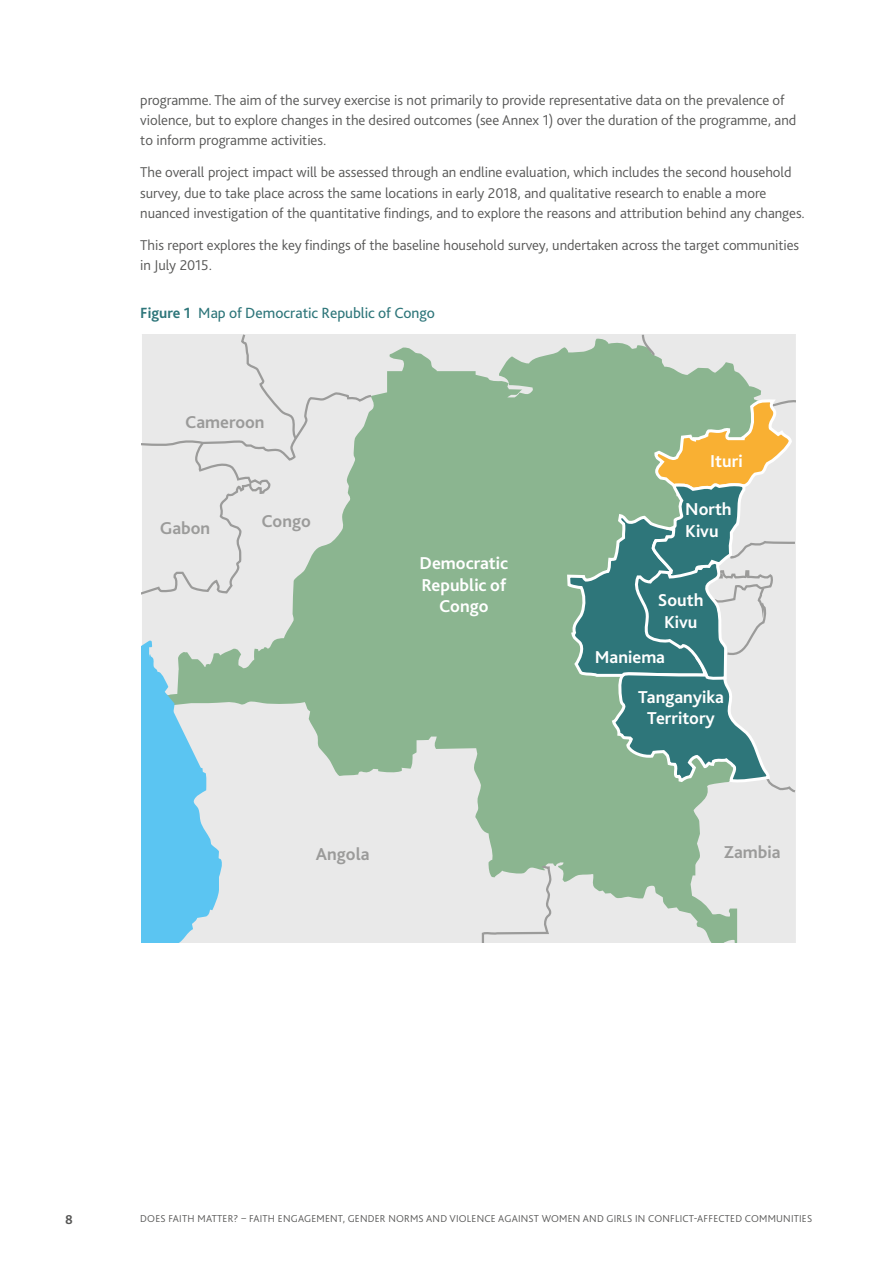
<style>
.page{position:relative;width:893px;height:1263px;background:#fff}
.page>*{position:absolute;margin:0;border:0;box-sizing:border-box;transform-origin:0 0}
.t1{font:700 18px/21.6px "Bliss Pro";color:#fff;text-align:center}
.t2{font:700 18px "Bliss Pro";color:#9b9b9a}
.t3{font:15.45px "Bliss Pro";color:#2e767a}
.t4{font:300 14.85px/20.2px "Bliss Pro";letter-spacing:-.005em;color:#575756}
.t5{font:700 13.5px "Bliss Pro";color:#575756}
.t6{font:300 10.5px "Bliss Pro";letter-spacing:.02em;color:#575756}
.s1{font-weight:700}
</style>
<div class="page">
<svg style="left:167px;top:338px;width:600px;height:604px;background:#b3cbb6"></svg>
<svg style="left:142px;top:598px;width:82px;height:344px;background:#95d1e6"></svg>
<svg style="left:142px;top:393px;width:231px;height:205px;background:#d6ddd7"></svg>
<div style="left:240px;top:334px;width:59px;height:107px;background:#e9e9e9"></div>
<svg style="left:481px;top:865px;width:72px;height:77px;background:#dde0de"></svg>
<svg style="left:142px;top:441px;width:63px;height:6px"></svg>
<svg style="left:565px;top:334px;width:230px;height:460px;background:#94b3a1"></svg>
<p class="t4" style="left:140px;top:89px;width:657px">programme. The aim of the survey exercise is not primarily to provide representative data on the prevalence of violence, but to explore changes in the desired outcomes (see Annex 1) over the duration of the programme, and to inform programme activities.</p>
<p class="t4" style="left:140px;top:162px;width:666px">The overall project impact will be assessed through an endline evaluation, which includes the second household survey, due to take place across the same locations in early 2018, and qualitative research to enable a more nuanced investigation of the quantitative findings, and to explore the reasons and attribution behind any changes.</p>
<p class="t4" style="left:140px;top:234px;width:660px">This report explores the key findings of the baseline household survey, undertaken across the target communities in July 2015.</p>
<p class="t3" style="left:140px;top:303px;width:296px"><span class="s1">Figure 1</span> Map of Democratic Republic of Congo</p>
<p class="t2" style="left:185px;top:411px;width:81px">Cameroon</p>
<p class="t2" style="left:160px;top:517px;width:52px">Gabon</p>
<p class="t2" style="left:262px;top:509px;width:51px">Congo</p>
<p class="t1" style="left:419px;top:552px;width:90px">Democratic<br>Republic of<br>Congo</p>
<p class="t1" style="left:710px;top:450px;width:34px">Ituri</p>
<p class="t1" style="left:685px;top:498px;width:48px;text-align:left">North<br>Kivu</p>
<p class="t1" style="left:658px;top:589px;width:47px">South<br>Kivu</p>
<p class="t1" style="left:595px;top:646px;width:72px">Maniema</p>
<p class="t1" style="left:638px;top:685px;width:88px">Tanganyika<br>Territory</p>
<p class="t2" style="left:316px;top:843px;width:55px">Angola</p>
<p class="t2" style="left:724px;top:841px;width:58px">Zambia</p>
<p class="t5" style="left:65px;top:1211px;width:9px">8</p>
<p class="t6" style="left:140px;top:1212px;width:673px">DOES FAITH MATTER? – FAITH ENGAGEMENT, GENDER NORMS AND VIOLENCE AGAINST WOMEN AND GIRLS IN CONFLICT-AFFECTED COMMUNITIES</p>
</div>
